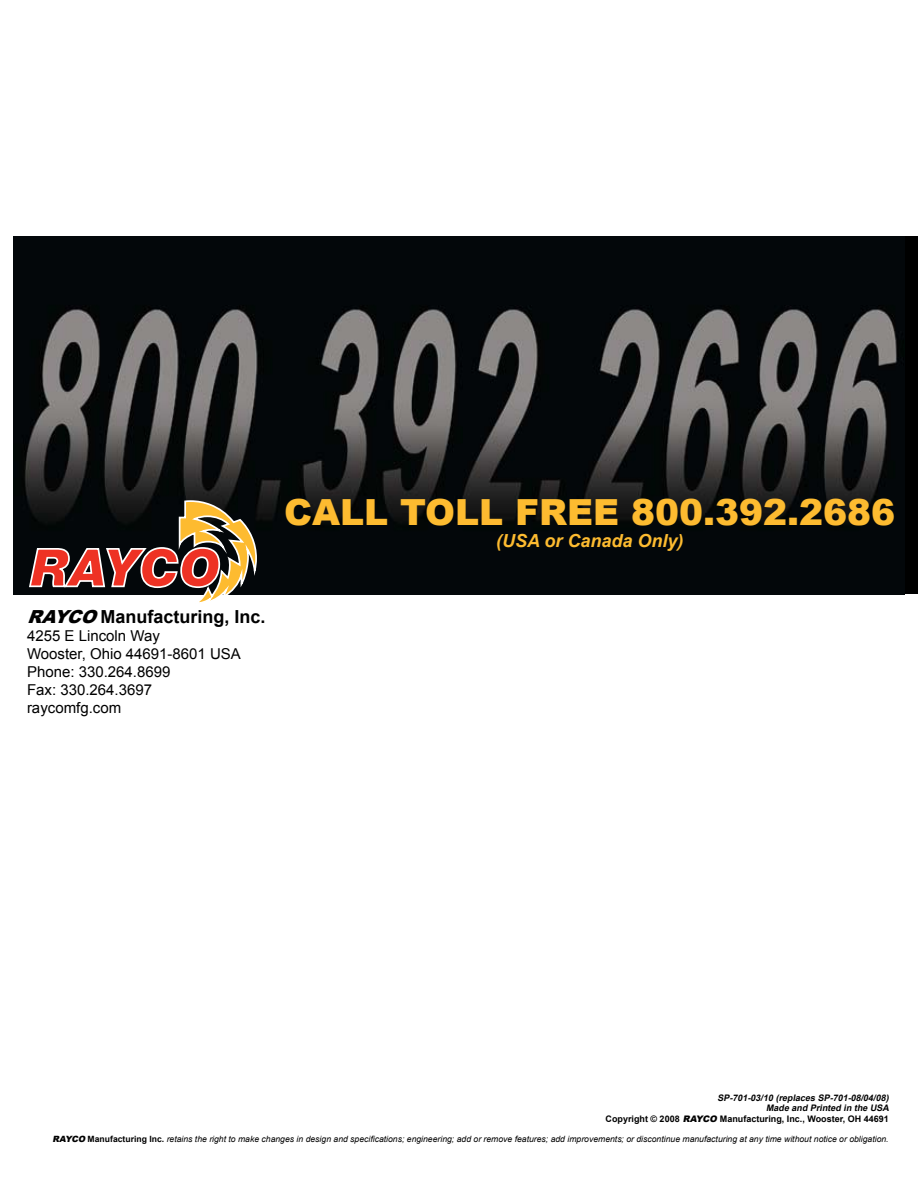
<style>
.page{position:relative;width:918px;height:1188px;background:#fff}
.page>*{position:absolute;margin:0;border:0;box-sizing:border-box;transform-origin:0 0}
.t1{font:900 36px "Arial";color:#fdbb30}
.t2{font:700 18px "Arial";color:#000}
.t3{font:italic 700 18px "Arial";color:#fdbb30}
.t4{font:15px/18px "Arial";color:#000}
.t5{font:italic 700 9px/10.8px "Arial";color:#000;text-align:right}
.t6{font:italic 8.7px "Arial";color:#000}
.s1{font-weight:900;font-style:italic}
.s2{font-style:normal}
.s3{font-weight:900}
.s4{font-weight:700;font-style:normal}
</style>
<div class="page">
<img style="left:14px;top:236px;width:890px;height:358px">
<svg style="left:29px;top:499px;width:229px;height:104px;background:#6a4b3e"></svg>
<h1 class="t1" style="left:284px;top:486px;width:612px">CALL TOLL FREE 800.392.2686</h1>
<h2 class="t3" style="left:496px;top:529px;width:189px">(USA or Canada Only)</h2>
<h2 class="t2" style="left:27px;top:605px;width:240px"><span class="s1">RAYCO</span>Manufacturing, Inc.</h2>
<h3 class="t4" style="left:27px;top:627px;width:216px">4255 E Lincoln Way<br>Wooster, Ohio 44691-8601 USA<br>Phone: 330.264.8699<br>Fax: 330.264.3697 raycomfg.com</h3>
<p class="t5" style="left:606px;top:1092px;width:287px">SP-701-03/10 (replaces SP-701-08/04/08)<br>Made and Printed in the USA<br><span class="s2">Copyright © 2008</span> <span class="s3">RAYCO</span> <span class="s2">Manufacturing, Inc., Wooster, OH 44691</span></p>
<p class="t6" style="left:52px;top:1133px;width:838px"><span class="s3">RAYCO</span><span class="s4">Manufacturing Inc.</span> retains the right to make changes in design and specifications; engineering; add or remove features; add improvements; or discontinue manufacturing at any time without notice or obligation.</p>
</div>
